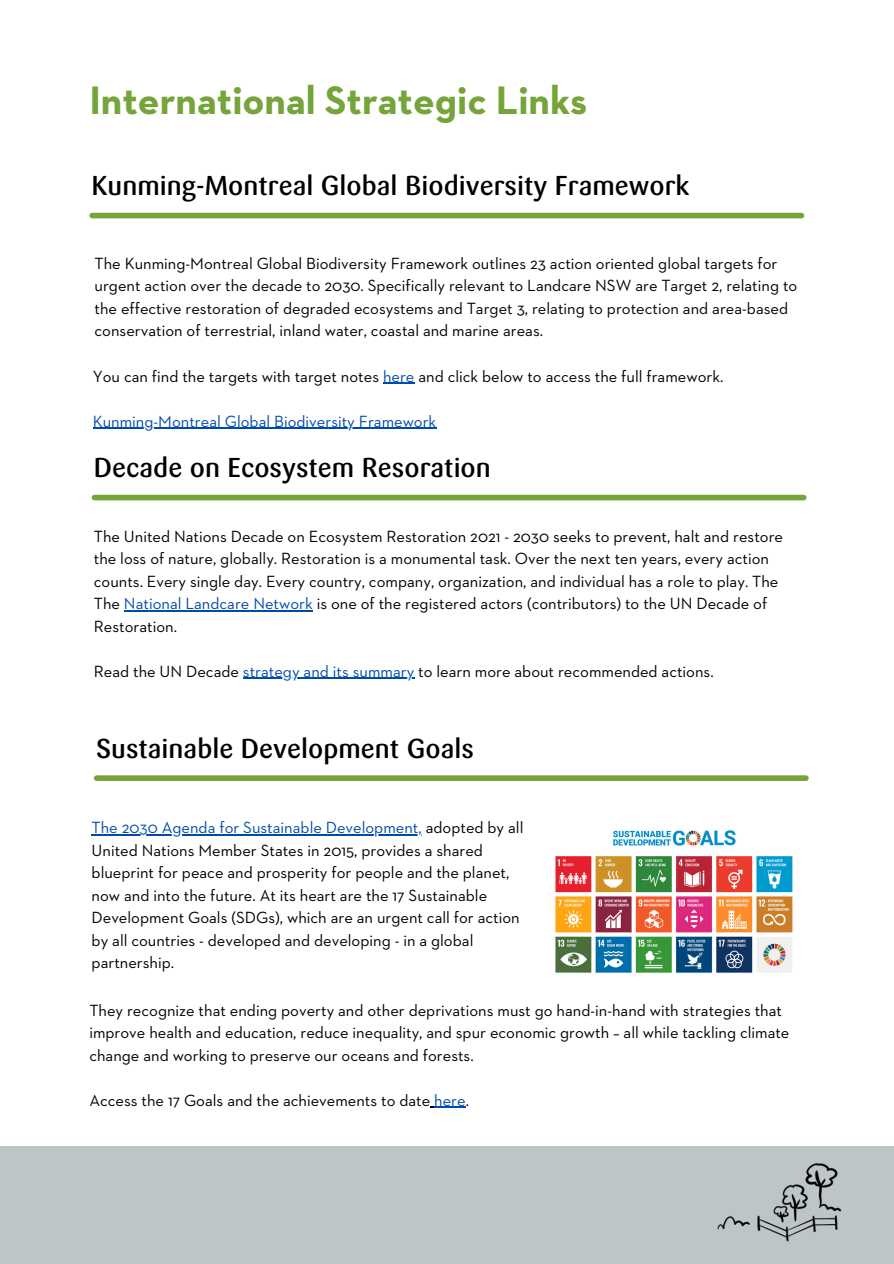
<style>
.page{position:relative;width:894px;height:1264px;background:#fff}
.page>*{position:absolute;margin:0;border:0;box-sizing:border-box;transform-origin:0 0}
.t1{font:700 40.5px "Neutraface 2 Text";color:#75a43a}
.t2{font:500 27px "Sari";color:#000}
.t3{font:16.5px/22.5px "Neutraface 2 Text";color:#000}
.t4{font:16.5px "Neutraface 2 Text";color:#004aad}
.s1{color:#004aad}
</style>
<div class="page">
<div style="left:0;top:1145px;width:893px;height:118px;background:#bdc5c7"></div>
<img style="left:717px;top:1163px;width:125px;height:79px">
<img style="left:555px;top:830px;width:238px;height:143px">
<div style="left:94px;top:495px;width:709px;height:5px;background:#75a43a"></div>
<div style="left:97px;top:775px;width:708px;height:6px;background:#75a43a"></div>
<hr style="left:124px;top:610px;width:189px;height:1px;background:#004aad">
<hr style="left:243px;top:677px;width:171px;height:1px;background:#004aad">
<hr style="left:92px;top:834px;width:329px;height:1px;background:#004aad">
<hr style="left:434px;top:1106px;width:31px;height:1px;background:#004aad">
<div style="left:92px;top:213px;width:709px;height:5px;background:#75a43a"></div>
<hr style="left:383px;top:383px;width:31px;height:1px;background:#004aad">
<hr style="left:93px;top:428px;width:343px;height:1px;background:#004aad">
<h1 class="t1" style="left:89px;top:83px;width:499px">International Strategic Links</h1>
<p class="t2" style="left:92px;top:170px;width:599px">Kunming-Montreal Global Biodiversity Framework</p>
<p class="t3" style="left:94px;top:253px;width:704px">The Kunming-Montreal Global Biodiversity Framework outlines 23 action oriented global targets for urgent action over the decade to 2030. Specifically relevant to Landcare NSW are Target 2, relating to the effective restoration of degraded ecosystems and Target 3, relating to protection and area-based conservation of terrestrial, inland water, coastal and marine areas.</p>
<p class="t3" style="left:93px;top:366px;width:632px">You can find the targets with target notes <span class="s1">here</span> and click below to access the full framework.</p>
<p class="t4" style="left:93px;top:414px;width:345px">Kunming-Montreal Global Biodiversity Framework</p>
<h3 class="t2" style="left:94px;top:452px;width:398px">Decade on Ecosystem Resoration</h3>
<p class="t3" style="left:94px;top:525px;width:690px">The United Nations Decade on Ecosystem Restoration 2021 - 2030 seeks to prevent, halt and restore the loss of nature, globally. Restoration is a monumental task. Over the next ten years, every action counts. Every single day. Every country, company, organization, and individual has a role to play. The The <span class="s1">National Landcare Network</span> is one of the registered actors (contributors) to the UN Decade of Restoration.</p>
<p class="t3" style="left:94px;top:660px;width:621px">Read the UN Decade <span class="s1">strategy and its summary</span> to learn more about recommended actions.</p>
<p class="t2" style="left:96px;top:732px;width:379px">Sustainable Development Goals</p>
<p class="t3" style="left:92px;top:817px;width:433px"><span class="s1">The 2030 Agenda for Sustainable Development,</span> adopted by all United Nations Member States in 2015, provides a shared blueprint for peace and prosperity for people and the planet, now and into the future. At its heart are the 17 Sustainable Development Goals (SDGs), which are an urgent call for action by all countries - developed and developing - in a global partnership.</p>
<h3 class="t3" style="left:89px;top:999px;width:701px">They recognize that ending poverty and other deprivations must go hand-in-hand with strategies that improve health and education, reduce inequality, and spur economic growth – all while tackling climate change and working to preserve our oceans and forests.</h3>
<p class="t3" style="left:89px;top:1089px;width:381px">Access the 17 Goals and the achievements to date <span class="s1">here</span>.</p>
</div>
